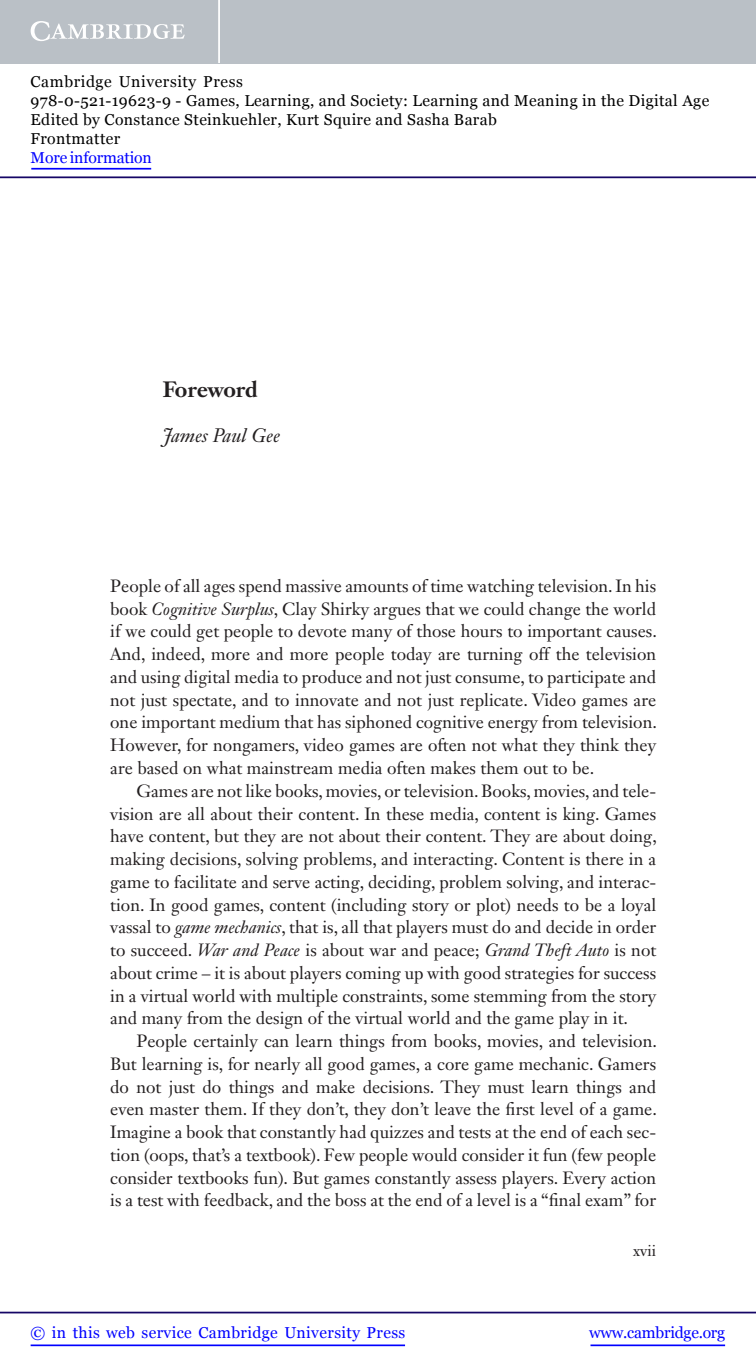
<style>
.page{position:relative;width:756px;height:1371px;background:#fff}
.page>*{position:absolute;margin:0;border:0;box-sizing:border-box;transform-origin:0 0}
.t1{font:700 21.88px "Janson Text LT Std";color:#231f20}
.t2{font:italic 19.25px "Janson Text LT Std";color:#231f20}
.t3{font:17.5px "Janson Text LT Std";color:#231f20}
.t4{font:15.75px/18.9px "Georgia";letter-spacing:.025em;color:#000}
.t5{font:15.75px "Georgia";letter-spacing:.025em;color:#00f}
.t6{font:15.75px "Georgia";letter-spacing:-.015em;color:#00f}
.t7{font:15.75px "Georgia";letter-spacing:-.01em;color:#00f}
.t8{font:15.75px "Janson Text LT Std";color:#231f20}
.s1{font-style:italic}
</style>
<div class="page">
<hr style="left:591px;top:1344px;width:134px;height:1px;background:#00f">
<hr style="left:0;top:1311px;width:756px;height:2px;background:#150666">
<hr style="left:31px;top:1344px;width:374px;height:1px;background:#00f">
<div style="left:0;top:0;width:756px;height:63px;background:#bac0c6"></div>
<svg style="left:31px;top:21px;width:154px;height:20px"></svg>
<hr style="left:218px;top:0;width:2px;height:63px;background:#fff">
<hr style="left:0;top:176px;width:756px;height:2px;background:#150666">
<hr style="left:31px;top:168px;width:120px;height:1px;background:#00f">
<p class="t4" style="left:31px;top:72px;width:680px">Cambridge University Press<br>978-0-521-19623-9 - Games, Learning, and Society: Learning and Meaning in the Digital Age Edited by Constance Steinkuehler, Kurt Squire and Sasha Barab<br>Frontmatter</p>
<p class="t7" style="left:31px;top:148px;width:123px">More information</p>
<p class="t1" style="left:163px;top:375px;width:97px">Foreword</p>
<p class="t2" style="left:163px;top:424px;width:119px">James Paul Gee</p>
<p class="t3" style="left:110px;top:574px;width:548px">People of all ages spend massive amounts of time watching television. In his</p>
<p class="t3" style="left:110px;top:597px;width:547px">book <span class="s1">Cognitive Surplus</span>, Clay Shirky argues that we could change the world</p>
<p class="t3" style="left:110px;top:620px;width:548px">if we could get people to devote many of those hours to important causes.</p>
<p class="t3" style="left:110px;top:643px;width:548px">And, indeed, more and more people today are turning off the television</p>
<p class="t3" style="left:110px;top:665px;width:548px">and using digital media to produce and not just consume, to participate and</p>
<p class="t3" style="left:110px;top:688px;width:548px">not just spectate, and to innovate and not just replicate. Video games are</p>
<p class="t3" style="left:110px;top:711px;width:548px">one important medium that has siphoned cognitive energy from television.</p>
<p class="t3" style="left:110px;top:734px;width:547px">However, for nongamers, video games are often not what they think they</p>
<p class="t3" style="left:110px;top:756px;width:486px">are based on what mainstream media often makes them out to be.</p>
<p class="t3" style="left:136px;top:779px;width:521px">Games are not like books, movies, or television. Books, movies, and tele-</p>
<p class="t3" style="left:110px;top:802px;width:547px">vision are all about their content. In these media, content is king. Games</p>
<p class="t3" style="left:110px;top:825px;width:548px">have content, but they are not about their content. They are about doing,</p>
<p class="t3" style="left:110px;top:847px;width:548px">making decisions, solving problems, and interacting. Content is there in a</p>
<p class="t3" style="left:110px;top:870px;width:548px">game to facilitate and serve acting, deciding, problem solving, and interac-</p>
<p class="t3" style="left:110px;top:893px;width:548px">tion. In good games, content (including story or plot) needs to be a loyal</p>
<p class="t3" style="left:110px;top:916px;width:548px">vassal to <span class="s1">game mechanics</span>, that is, all that players must do and decide in order</p>
<p class="t3" style="left:110px;top:938px;width:548px">to succeed. <span class="s1">War and Peace</span> is about war and peace; <span class="s1">Grand Theft Auto</span> is not</p>
<p class="t3" style="left:110px;top:961px;width:547px">about crime – it is about players coming up with good strategies for success</p>
<p class="t3" style="left:110px;top:984px;width:548px">in a virtual world with multiple constraints, some stemming from the story</p>
<p class="t3" style="left:110px;top:1007px;width:519px">and many from the design of the virtual world and the game play in it.</p>
<p class="t3" style="left:136px;top:1029px;width:522px">People certainly can learn things from books, movies, and television.</p>
<p class="t3" style="left:110px;top:1052px;width:547px">But learning is, for nearly all good games, a core game mechanic. Gamers</p>
<p class="t3" style="left:110px;top:1075px;width:547px">do not just do things and make decisions. They must learn things and</p>
<p class="t3" style="left:110px;top:1098px;width:548px">even master them. If they don’t, they don’t leave the first level of a game.</p>
<p class="t3" style="left:110px;top:1120px;width:547px">Imagine a book that constantly had quizzes and tests at the end of each sec-</p>
<p class="t3" style="left:110px;top:1143px;width:547px">tion (oops, that’s a textbook). Few people would consider it fun (few people</p>
<p class="t3" style="left:110px;top:1166px;width:547px">consider textbooks fun). But games constantly assess players. Every action</p>
<p class="t3" style="left:110px;top:1189px;width:547px">is a test with feedback, and the boss at the end of a level is a “final exam” for</p>
<p class="t8" style="left:633px;top:1240px;width:25px">xvii</p>
<p class="t5" style="left:31px;top:1323px;width:376px">© in this web service Cambridge University Press</p>
<p class="t6" style="left:589px;top:1323px;width:137px">www.cambridge.org</p>
</div>
